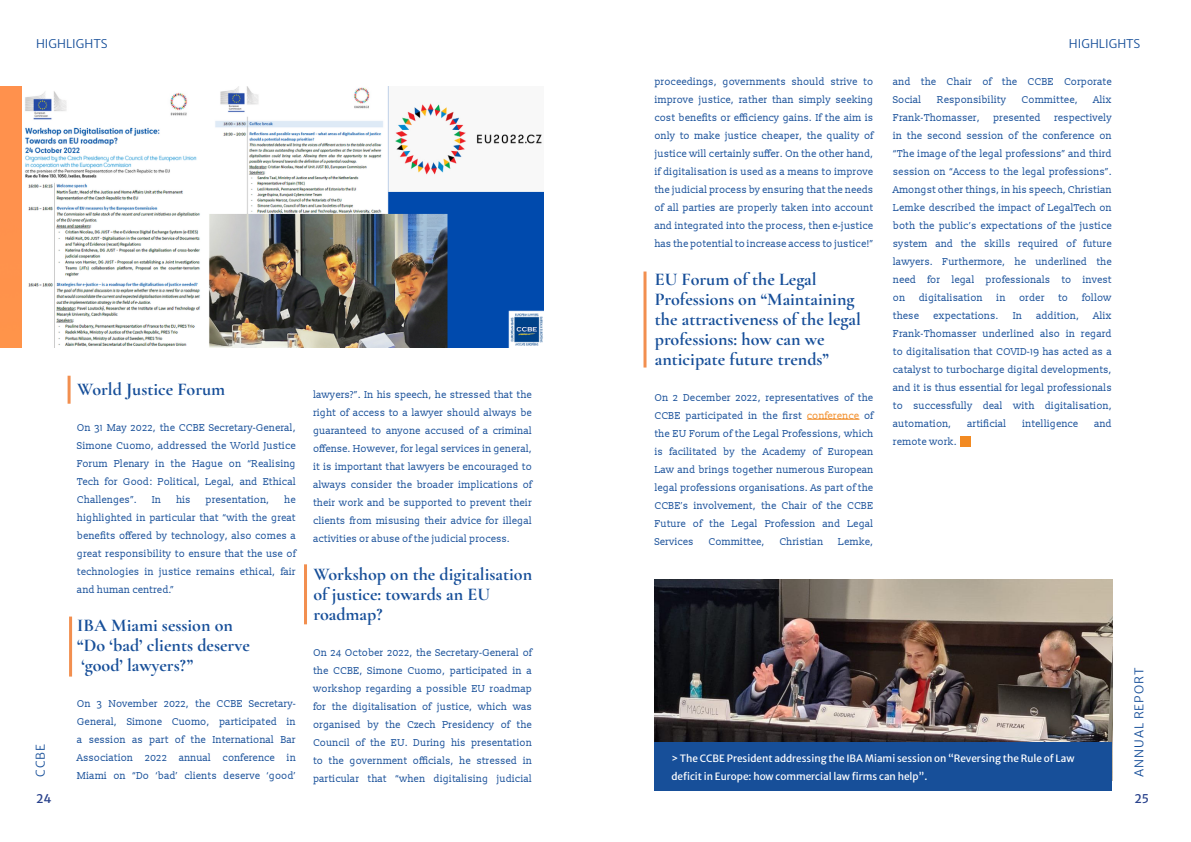
<style>
.page{position:relative;width:1191px;height:842px;background:#fff}
.page>*{position:absolute;margin:0;border:0;box-sizing:border-box;transform-origin:0 0}
.t1{font:700 18px/20px "Cormorant Garamond";color:#174f99}
.t2{font:12px "Merriweather Sans";letter-spacing:.005em;color:#174f99}
.t3{font:12px "Merriweather Sans";letter-spacing:.08em;color:#174f99}
.t4{font:12px "Merriweather Sans";color:#29428c}
.t5{font:10px/18px "Slabo 13 px";color:#174f99;text-align:justify}
.t6{font:10px/18px "Merriweather Sans";color:#fff}
.s1{color:#f28a22}
</style>
<div class="page">
<img style="left:655px;top:579px;width:457px;height:163px">
<div style="left:655px;top:742px;width:457px;height:49px;background:#174f99"></div>
<hr style="left:807px;top:419px;width:52px;height:1px;background:#f28a22">
<hr style="left:68px;top:376px;width:3px;height:28px;background:#f28f4f">
<hr style="left:69px;top:616px;width:3px;height:60px;background:#f28f4f">
<hr style="left:304px;top:564px;width:3px;height:60px;background:#f28f4f">
<hr style="left:643px;top:271px;width:3px;height:96px;background:#f28f4f">
<img style="left:0;top:86px;width:543px;height:261px">
<div style="left:960px;top:436px;width:10px;height:10px;background:#f28a22"></div>
<p class="t2" style="left:36px;top:33px;width:73px">HIGHLIGHTS</p>
<p class="t2" style="left:1069px;top:33px;width:73px">HIGHLIGHTS</p>
<p class="t2" style="left:30px;top:777px;width:35px;rotate:-90deg">CCBE</p>
<h1 class="t1" style="left:77px;top:379px;width:149px">World Justice Forum</h1>
<p class="t5" style="left:77px;top:418px;width:220px">On 31 May 2022, the CCBE Secretary-General, Simone Cuomo, addressed the World Justice Forum Plenary in the Hague on “Realising Tech for Good: Political, Legal, and Ethical Challenges”.</p>
<p class="t5" style="left:77px;top:490px;width:220px;text-indent:207px">he highlighted in particular that “with the great benefits offered by technology, also comes a great responsibility to ensure that the use of technologies in justice remains ethical, fair and human centred.”</p>
<h1 class="t1" style="left:77px;top:615px;width:174px">IBA Miami session on “Do ‘bad’ clients deserve ‘good’ lawyers?”</h1>
<p class="t5" style="left:77px;top:694px;width:220px">On 3 November 2022, the CCBE Secretary-General, Simone Cuomo, participated in a session as part of the International Bar Association 2022 annual conference in Miami on “Do ‘bad’ clients deserve ‘good’</p>
<p class="t5" style="left:152px;top:490px;width:11px">In</p>
<p class="t5" style="left:176px;top:490px;width:16px">his</p>
<p class="t5" style="left:206px;top:490px;width:65px">presentation,</p>
<p class="t5" style="left:313px;top:385px;width:220px">lawyers?”. In his speech, he stressed that the right of access to a lawyer should always be guaranteed to anyone accused of a criminal offense. However, for legal services in general, it is important that lawyers be encouraged to always consider the broader implications of their work and be supported to prevent their clients from misusing their advice for illegal activities or abuse of the judicial process.</p>
<h1 class="t1" style="left:313px;top:564px;width:220px">Workshop on the digitalisation of justice: towards an EU roadmap?</h1>
<p class="t5" style="left:313px;top:643px;width:220px">On 24 October 2022, the Secretary-General of the CCBE, Simone Cuomo, participated in a workshop regarding a possible EU roadmap for the digitalisation of justice, which was organised by the Czech Presidency of the Council of the EU. During his presentation to the government officials, he stressed in particular that “when digitalising judicial</p>
<p class="t5" style="left:655px;top:72px;width:220px">proceedings, governments should strive to improve justice, rather than simply seeking cost benefits or efficiency gains. If the aim is only to make justice cheaper, the quality of justice will certainly suffer. On the other hand, if digitalisation is used as a means to improve the judicial process by ensuring that the needs of all parties are properly taken into account and integrated into the process, then e-justice has the potential to increase access to justice!”</p>
<h1 class="t1" style="left:655px;top:269px;width:208px">EU Forum of the Legal<br>Professions on “Maintaining the attractiveness of the legal professions: how can we anticipate future trends”</h1>
<p class="t5" style="left:655px;top:388px;width:220px">On 2 December 2022, representatives of the CCBE participated in the first <span class="s1">conference</span> of the EU Forum of the Legal Professions, which is facilitated by the Academy of European Law and brings together numerous European legal professions organisations. As part of the CCBE’s involvement, the Chair of the CCBE Future of the Legal Profession and Legal Services</p>
<p class="t5" style="left:709px;top:532px;width:58px">Committee,</p>
<p class="t5" style="left:779px;top:532px;width:45px">Christian</p>
<p class="t5" style="left:838px;top:532px;width:37px">Lemke,</p>
<p class="t5" style="left:893px;top:72px;width:220px">and the Chair of the CCBE Corporate<br>Social</p>
<p class="t5" style="left:937px;top:90px;width:71px">Responsibility</p>
<p class="t5" style="left:1022px;top:90px;width:58px">Committee,</p>
<p class="t5" style="left:1093px;top:90px;width:20px">Alix</p>
<p class="t5" style="left:893px;top:108px;width:88px">Frank‑Thomasser,</p>
<p class="t5" style="left:993px;top:108px;width:49px">presented</p>
<p class="t5" style="left:893px;top:108px;width:220px;text-indent:161px">respectively in the second session of the conference on “The image of the legal professions” and third session on “Access to the legal professions”.<br>Amongst other things, in his speech, Christian Lemke described the impact of LegalTech on both the public’s expectations of the justice system and the skills required of future lawyers. Furthermore, he underlined the need for legal professionals to invest on</p>
<p class="t5" style="left:919px;top:288px;width:65px">digitalisation</p>
<p class="t5" style="left:996px;top:288px;width:11px">in</p>
<p class="t5" style="left:1019px;top:288px;width:27px">order</p>
<p class="t5" style="left:1058px;top:288px;width:11px">to</p>
<p class="t5" style="left:1082px;top:288px;width:32px">follow</p>
<p class="t5" style="left:893px;top:306px;width:220px;text-indent:200px">Alix Frank‑Thomasser underlined also in regard to digitalisation that COVID-19 has acted as a catalyst to turbocharge digital developments, and it is thus essential for legal professionals to successfully deal with digitalisation, automation,</p>
<p class="t5" style="left:893px;top:306px;width:28px">these</p>
<p class="t5" style="left:933px;top:306px;width:67px">expectations.</p>
<p class="t5" style="left:1013px;top:306px;width:11px">In</p>
<p class="t5" style="left:1036px;top:306px;width:45px">addition,</p>
<p class="t5" style="left:967px;top:414px;width:41px">artificial</p>
<p class="t5" style="left:1022px;top:414px;width:58px">intelligence</p>
<p class="t5" style="left:1094px;top:414px;width:19px">and</p>
<p class="t5" style="left:893px;top:432px;width:65px">remote work.</p>
<p class="t6" style="left:671px;top:748px;width:404px">&gt; The CCBE President addressing the IBA Miami session on “Reversing the Rule of Law deficit in Europe: how commercial law firms can help”.</p>
<p class="t3" style="left:1128px;top:777px;width:111px;rotate:-90deg">ANNUAL REPORT</p>
<p class="t4" style="left:36px;top:788px;width:17px">24</p>
<p class="t4" style="left:1134px;top:788px;width:16px">25</p>
</div>
